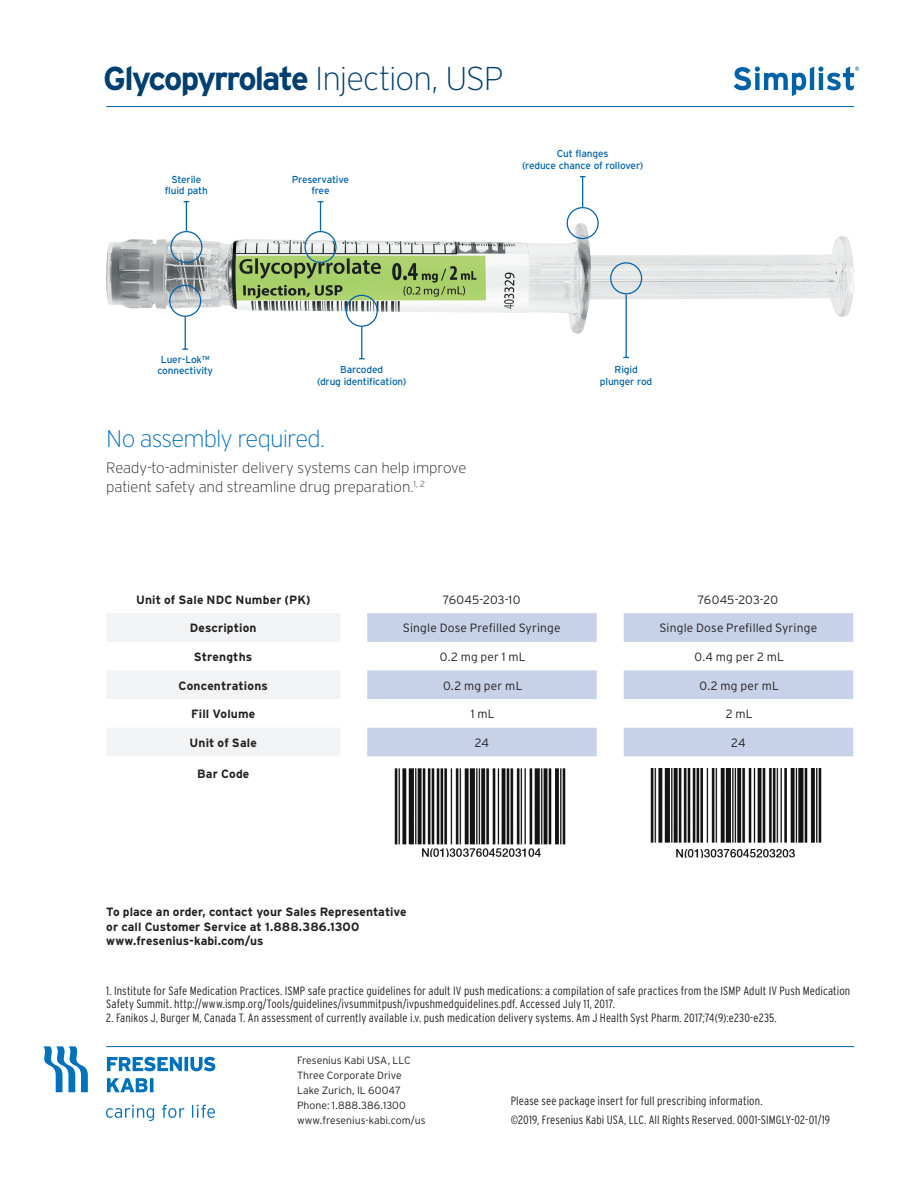
<style>
.page{position:relative;width:918px;height:1188px;background:#fff}
.page>*{position:absolute;margin:0;border:0;box-sizing:border-box;transform-origin:0 0}
.t1{font:700 33px "Interstate";letter-spacing:-.06em;color:#004070}
.Subtitle{font:200 24px "Interstate";letter-spacing:-.04em;color:#0071bb}
.Subtitle-2{font:200 15px/19.5px "Interstate";letter-spacing:-.01em;color:#231f20}
.t2{font:300 condensed 12px/13.5px "Interstate";letter-spacing:.01em;color:#231f20}
.t3{font:700 12px/14.2px "Interstate";letter-spacing:.005em;color:#231f20}
.t4{font:300 12px "Interstate";letter-spacing:.015em;color:#231f20}
.t5{font:300 10.5px/15px "Interstate";color:#231f20}
._8_on_9_Interstate_R{font:10.05px/11.4px "Interstate";letter-spacing:-.015em;color:#0163a7;text-align:center}
.s1{font-weight:200}
</style>
<div class="page">
<svg style="left:43px;top:1046px;width:45px;height:46px"></svg>
<svg style="left:107px;top:1078px;width:47px;height:14px"></svg>
<svg style="left:107px;top:1057px;width:108px;height:14px"></svg>
<svg style="left:106px;top:1105px;width:109px;height:16px"></svg>
<hr style="left:106px;top:1046px;width:748px;height:1px;background:#0163a7">
<hr style="left:106px;top:106px;width:748px;height:1px;background:#0163a7">
<svg style="left:107px;top:613px;width:233px;height:143px"></svg>
<svg style="left:367px;top:613px;width:486px;height:143px;fill:#c7d1e8"></svg>
<img style="left:394px;top:768px;width:172px;height:88px">
<img style="left:650px;top:769px;width:172px;height:89px">
<img style="left:106px;top:223px;width:748px;height:111px">
<div style="left:346px;top:295px;width:32px;height:32px;border:1px solid #0163a7;border-radius:50%"></div>
<hr style="left:361px;top:327px;width:1px;height:32px;background:#0163a7">
<div style="left:169px;top:285px;width:32px;height:32px;border:1px solid #0163a7;border-radius:50%"></div>
<hr style="left:185px;top:317px;width:1px;height:32px;background:#0163a7">
<div style="left:170px;top:231px;width:32px;height:32px;border:1px solid #0163a7;border-radius:50%"></div>
<svg style="left:184px;top:201px;width:5px;height:30px"></svg>
<div style="left:304px;top:231px;width:33px;height:32px;border:1px solid #0163a7;border-radius:50%"></div>
<svg style="left:318px;top:201px;width:5px;height:30px"></svg>
<div style="left:610px;top:262px;width:32px;height:32px;border:1px solid #0163a7;border-radius:50%"></div>
<hr style="left:626px;top:294px;width:1px;height:63px;background:#0163a7">
<div style="left:567px;top:207px;width:32px;height:32px;border:1px solid #0163a7;border-radius:50%"></div>
<hr style="left:582px;top:177px;width:1px;height:30px;background:#0163a7">
<svg style="left:734px;top:66px;width:125px;height:30px"></svg>
<p class="t1" style="left:103px;top:58px;width:402px">Glycopyrrolate <span class="s1">Injection, USP</span></p>
<p class="_8_on_9_Interstate_R" style="left:165px;top:173px;width:45px">Sterile fluid path</p>
<p class="_8_on_9_Interstate_R" style="left:292px;top:173px;width:59px">Preservative free</p>
<p class="_8_on_9_Interstate_R" style="left:522px;top:148px;width:123px">Cut flanges<br>(reduce chance of rollover)</p>
<p class="_8_on_9_Interstate_R" style="left:157px;top:353px;width:57px">Luer-Lok™ connectivity</p>
<p class="_8_on_9_Interstate_R" style="left:317px;top:364px;width:91px">Barcoded<br>(drug identification)</p>
<p class="Subtitle" style="left:106px;top:425px;width:220px">No assembly required.</p>
<p class="Subtitle-2" style="left:106px;top:458px;width:362px">Ready-to-administer delivery systems can help improve patient safety and streamline drug preparation.<sup>1,</sup> <sup>2</sup></p>
<p class="_8_on_9_Interstate_R" style="left:600px;top:364px;width:54px">Rigid plunger rod</p>
<p class="t3" style="left:136px;top:592px;width:176px">Unit of Sale NDC Number (PK)</p>
<p class="t4" style="left:443px;top:592px;width:79px">76045-203-10</p>
<p class="t4" style="left:698px;top:592px;width:82px">76045-203-20</p>
<p class="t3" style="left:190px;top:621px;width:68px">Description</p>
<p class="t4" style="left:403px;top:621px;width:159px">Single Dose Prefilled Syringe</p>
<p class="t4" style="left:659px;top:621px;width:159px">Single Dose Prefilled Syringe</p>
<p class="t3" style="left:194px;top:650px;width:60px">Strengths</p>
<p class="t4" style="left:440px;top:649px;width:88px">0.2 mg per 1 mL</p>
<p class="t4" style="left:695px;top:649px;width:91px">0.4 mg per 2 mL</p>
<p class="t3" style="left:179px;top:678px;width:91px">Concentrations</p>
<p class="t4" style="left:443px;top:678px;width:81px">0.2 mg per mL</p>
<p class="t4" style="left:700px;top:678px;width:81px">0.2 mg per mL</p>
<p class="t3" style="left:191px;top:707px;width:66px">Fill Volume</p>
<p class="t4" style="left:471px;top:707px;width:25px">1 mL</p>
<p class="t4" style="left:726px;top:707px;width:28px">2 mL</p>
<p class="t3" style="left:190px;top:735px;width:69px">Unit of Sale</p>
<p class="t4" style="left:475px;top:735px;width:16px">24</p>
<p class="t4" style="left:731px;top:735px;width:16px">24</p>
<p class="t3" style="left:197px;top:766px;width:54px">Bar Code</p>
<p class="t3" style="left:106px;top:905px;width:302px">To place an order, contact your Sales Representative or call Customer Service at 1.888.386.1300 www.fresenius-kabi.com/us</p>
<p class="t2" style="left:106px;top:984px;width:746px">1. Institute for Safe Medication Practices. ISMP safe practice guidelines for adult IV push medications: a compilation of safe practices from the ISMP Adult IV Push Medication<br>Safety Summit. http://www.ismp.org/Tools/guidelines/ivsummitpush/ivpushmedguidelines.pdf. Accessed July 11, 2017.</p>
<p class="t2" style="left:106px;top:1011px;width:672px">2. Fanikos J, Burger M, Canada T. An assessment of currently available i.v. push medication delivery systems. Am J Health Syst Pharm. 2017;74(9):e230-e235.</p>
<p class="t5" style="left:297px;top:1053px;width:130px">Fresenius Kabi USA, LLC<br>Three Corporate Drive<br>Lake Zurich, IL 60047<br>Phone: 1.888.386.1300 www.fresenius-kabi.com/us</p>
<p class="t2" style="left:511px;top:1094px;width:253px">Please see package insert for full prescribing information.</p>
<p class="t2" style="left:511px;top:1113px;width:321px">©2019, Fresenius Kabi USA, LLC. All Rights Reserved. 0001-SIMGLY-02-01/19</p>
</div>
